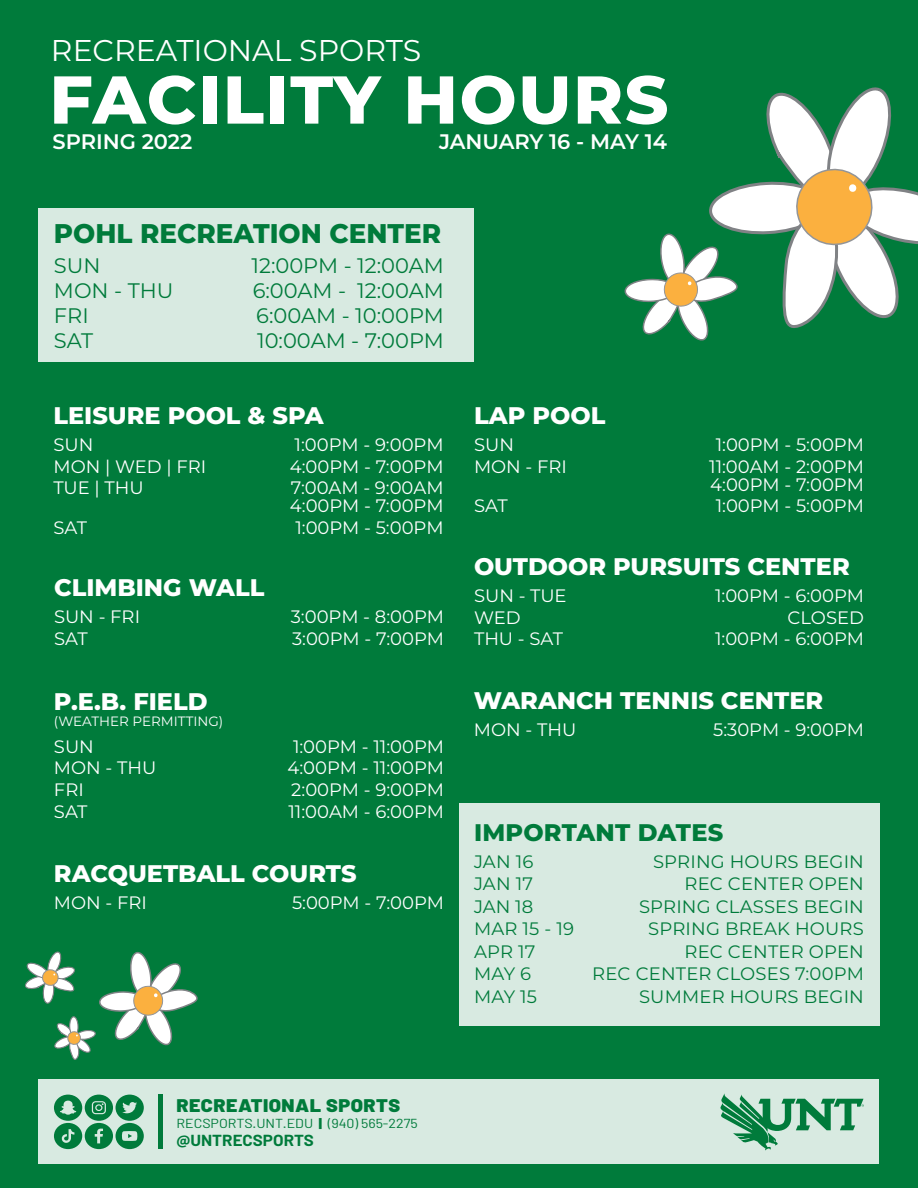
<style>
.page{position:relative;width:918px;height:1188px;background:#007b3b}
.page>*{position:absolute;margin:0;border:0;box-sizing:border-box;transform-origin:0 0}
.t1{font:800 67.5px "Montserrat";letter-spacing:.025em;color:#fff}
.t2{font:30px "Montserrat";color:#fff}
.t3{font:800 27px "Montserrat";color:#007b3b}
.t4{font:800 24px "Montserrat";color:#fff}
.t5{font:800 24px "Montserrat";letter-spacing:.01em;color:#007b3b}
.t6{font:21px "Montserrat";color:#007b3b}
.t7{font:600 21px "Montserrat";color:#fff}
.t8{font:900 18.3px "Barlow";letter-spacing:.025em;color:#007b3b;scale:1.08 1}
.t9{font:18px/18px "Montserrat";color:#fff}
.t10{font:18px "Montserrat";letter-spacing:.01em;color:#007b3b}
.t11{font:700 16.05px "Barlow";color:#007b3b;scale:1.06 1}
.t12{font:13.5px "Montserrat";color:#fff}
.t13{font:13.05px "Barlow";color:#007b3b;scale:1.08 1}
.s1{font-weight:900}
</style>
<div class="page">
<div style="left:39px;top:1080px;width:840px;height:84px;background:#d8eae1"></div>
<div style="left:39px;top:208px;width:435px;height:153px;background:#d8eae1"></div>
<svg style="left:720px;top:1093px;width:144px;height:58px"></svg>
<hr style="left:158px;top:1095px;width:4px;height:54px;background:#007b3b">
<svg style="left:54px;top:1095px;width:90px;height:54px"></svg>
<svg style="left:624px;top:87px;width:294px;height:254px"></svg>
<div style="left:459px;top:803px;width:420px;height:222px;background:#d8eae1"></div>
<svg style="left:99px;top:991px;width:46px;height:21px"></svg>
<svg style="left:113px;top:951px;width:85px;height:95px"></svg>
<svg style="left:25px;top:951px;width:50px;height:53px"></svg>
<svg style="left:69px;top:1016px;width:10px;height:21px"></svg>
<svg style="left:54px;top:1023px;width:42px;height:37px"></svg>
<h2 class="t2" style="left:51px;top:30px;width:372px">RECREATIONAL SPORTS</h2>
<h1 class="t1" style="left:49px;top:50px;width:620px">FACILITY HOURS</h1>
<p class="t7" style="left:52px;top:126px;width:141px">SPRING 2022</p>
<p class="t7" style="left:439px;top:126px;width:229px">JANUARY 16 - MAY 14</p>
<h3 class="t3" style="left:54px;top:213px;width:389px">POHL RECREATION CENTER</h3>
<p class="t6" style="left:54px;top:251px;width:48px">SUN</p>
<p class="t6" style="left:252px;top:251px;width:194px">12:00PM - 12:00AM</p>
<p class="t6" style="left:54px;top:276px;width:121px">MON - THU</p>
<p class="t6" style="left:253px;top:276px;width:193px">6:00AM - 12:00AM</p>
<p class="t6" style="left:54px;top:301px;width:36px">FRI</p>
<p class="t6" style="left:256px;top:301px;width:189px">6:00AM - 10:00PM</p>
<p class="t6" style="left:54px;top:327px;width:41px">SAT</p>
<p class="t6" style="left:257px;top:327px;width:188px">10:00AM - 7:00PM</p>
<h3 class="t4" style="left:54px;top:398px;width:272px">LEISURE POOL &amp; SPA</h3>
<p class="t9" style="left:54px;top:435px;width:41px">SUN</p>
<p class="t9" style="left:295px;top:435px;width:150px">1:00PM - 9:00PM</p>
<p class="t9" style="left:54px;top:457px;width:154px">MON | WED | FRI</p>
<p class="t9" style="left:290px;top:457px;width:155px">4:00PM - 7:00PM</p>
<p class="t9" style="left:54px;top:478px;width:92px">TUE | THU</p>
<p class="t9" style="left:290px;top:478px;width:155px">7:00AM - 9:00AM<br>4:00PM - 7:00PM</p>
<p class="t9" style="left:54px;top:518px;width:35px">SAT</p>
<p class="t9" style="left:295px;top:518px;width:150px">1:00PM - 5:00PM</p>
<h3 class="t4" style="left:54px;top:570px;width:212px">CLIMBING WALL</h3>
<p class="t9" style="left:54px;top:607px;width:88px">SUN - FRI</p>
<p class="t9" style="left:291px;top:607px;width:155px">3:00PM - 8:00PM</p>
<p class="t9" style="left:54px;top:629px;width:35px">SAT</p>
<p class="t9" style="left:292px;top:629px;width:153px">3:00PM - 7:00PM</p>
<h3 class="t4" style="left:54px;top:683px;width:155px">P.E.B. FIELD</h3>
<p class="t12" style="left:54px;top:712px;width:171px">(WEATHER PERMITTING)</p>
<p class="t9" style="left:54px;top:737px;width:41px">SUN</p>
<p class="t9" style="left:293px;top:737px;width:152px">1:00PM - 11:00PM</p>
<p class="t9" style="left:54px;top:758px;width:104px">MON - THU</p>
<p class="t9" style="left:287px;top:758px;width:158px">4:00PM - 11:00PM</p>
<p class="t9" style="left:54px;top:780px;width:31px">FRI</p>
<p class="t9" style="left:291px;top:780px;width:154px">2:00PM - 9:00PM</p>
<p class="t9" style="left:54px;top:802px;width:35px">SAT</p>
<p class="t9" style="left:289px;top:802px;width:157px">11:00AM - 6:00PM</p>
<h3 class="t4" style="left:54px;top:855px;width:304px">RACQUETBALL COURTS</h3>
<p class="t9" style="left:54px;top:893px;width:95px">MON - FRI</p>
<p class="t9" style="left:292px;top:893px;width:153px">5:00PM - 7:00PM</p>
<h3 class="t4" style="left:474px;top:398px;width:133px">LAP POOL</h3>
<p class="t9" style="left:474px;top:435px;width:41px">SUN</p>
<p class="t9" style="left:716px;top:435px;width:150px">1:00PM - 5:00PM</p>
<p class="t9" style="left:474px;top:457px;width:95px">MON - FRI</p>
<p class="t9" style="left:709px;top:457px;width:156px">11:00AM - 2:00PM<br>4:00PM - 7:00PM</p>
<p class="t9" style="left:474px;top:496px;width:35px">SAT</p>
<p class="t9" style="left:716px;top:496px;width:150px">1:00PM - 5:00PM</p>
<h3 class="t4" style="left:474px;top:549px;width:377px">OUTDOOR PURSUITS CENTER</h3>
<p class="t9" style="left:474px;top:586px;width:94px">SUN - TUE</p>
<p class="t9" style="left:715px;top:586px;width:150px">1:00PM - 6:00PM</p>
<p class="t9" style="left:474px;top:608px;width:48px">WED</p>
<p class="t9" style="left:788px;top:608px;width:78px">CLOSED</p>
<p class="t9" style="left:474px;top:629px;width:91px">THU - SAT</p>
<p class="t9" style="left:715px;top:629px;width:150px">1:00PM - 6:00PM</p>
<h3 class="t4" style="left:474px;top:683px;width:351px">WARANCH TENNIS CENTER</h3>
<p class="t9" style="left:474px;top:720px;width:104px">MON - THU</p>
<p class="t9" style="left:713px;top:720px;width:152px">5:30PM - 9:00PM</p>
<h3 class="t5" style="left:474px;top:815px;width:251px">IMPORTANT DATES</h3>
<p class="t10" style="left:474px;top:849px;width:61px">JAN 16</p>
<p class="t10" style="left:653px;top:849px;width:212px">SPRING HOURS BEGIN</p>
<p class="t10" style="left:474px;top:871px;width:61px">JAN 17</p>
<p class="t10" style="left:685px;top:871px;width:181px">REC CENTER OPEN</p>
<p class="t10" style="left:474px;top:894px;width:61px">JAN 18</p>
<p class="t10" style="left:639px;top:894px;width:226px">SPRING CLASSES BEGIN</p>
<p class="t10" style="left:474px;top:916px;width:102px">MAR 15 - 19</p>
<p class="t10" style="left:648px;top:916px;width:217px">SPRING BREAK HOURS</p>
<p class="t10" style="left:474px;top:939px;width:63px">APR 17</p>
<p class="t10" style="left:685px;top:939px;width:181px">REC CENTER OPEN</p>
<p class="t10" style="left:474px;top:961px;width:59px">MAY 6</p>
<p class="t10" style="left:592px;top:961px;width:273px">REC CENTER CLOSES 7:00PM</p>
<p class="t10" style="left:474px;top:984px;width:65px">MAY 15</p>
<p class="t10" style="left:639px;top:984px;width:226px">SUMMER HOURS BEGIN</p>
<p class="t8" style="left:177px;top:1094px;width:209px">RECREATIONAL SPORTS</p>
<p class="t11" style="left:177px;top:1130px;width:131px">@UNTRECSPORTS</p>
<p class="t13" style="left:177px;top:1115px;width:225px">RECSPORTS.UNT.EDU <span class="s1">|</span> (940) 565-2275</p>
</div>
